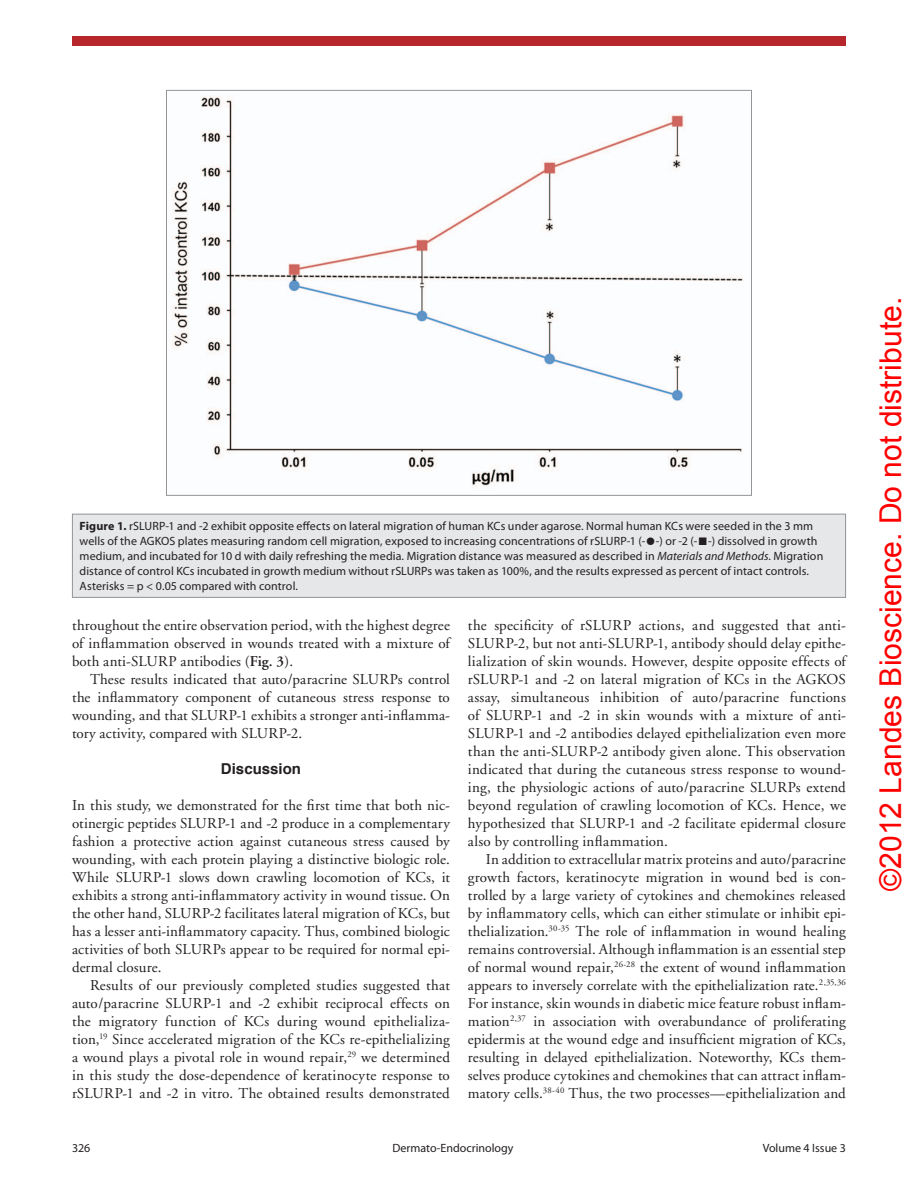
<style>
.page{position:relative;width:918px;height:1188px;background:#fff}
.page>*{position:absolute;margin:0;border:0;box-sizing:border-box;transform-origin:0 0}
.t1{font:30.15px "Arial";color:#f00}
.t2{font:15px/18px "Adobe Garamond";letter-spacing:.01em;color:#231f20;text-align:justify}
.t3{font:700 15px "Helvetica";color:#231f20}
.t4{font:12px/15px "Myriad Pro";letter-spacing:.005em;color:#231f20}
.s1{font-weight:700}
.s2{font-style:italic}
.s3{font-weight:600}
</style>
<div class="page">
<div style="left:72px;top:36px;width:774px;height:10px;background:#b7262b"></div>
<img style="left:172px;top:96px;width:571px;height:393px">
<div style="left:72px;top:514px;width:774px;height:83px;background:#e6e7e9"></div>
<div style="left:72px;top:514px;width:774px;height:84px;border:1px solid #939598"></div>
<p class="t4" style="left:80px;top:519px;width:745px"><span class="s1">Figure 1.</span> rSLURP -1 and -2 exhibit opposite effects on lateral migration of human KCs under agarose. Normal human KCs were seeded in the 3 mm wells of the AGKOS plates measuring random cell migration, exposed to increasing concentrations of rSLURP -1 (-●-) or -2 (-■-) dissolved in growth medium, and incubated for 10 d with daily refreshing the media. Migration distance was measured as described in <span class="s2">Materials and Methods</span>. Migration distance of control KCs incubated in growth medium without rSLURP s was taken as 100%, and the results expressed as percent of intact controls.<br>Asterisks = p &lt; 0.05 compared with control.</p>
<p class="t2" style="left:72px;top:617px;width:379px">throughout the entire observation period, with the highest degree of inflammation observed in wounds treated with a mixture of both anti-SLURP antibodies (<span class="s3">Fig. 3</span>).</p>
<p class="t2" style="left:72px;top:671px;width:379px;text-indent:18px">These results indicated that auto/paracrine SLURPs control the inflammatory component of cutaneous stress response to wounding, and that SLURP-1 exhibits a stronger anti-inflamma&shy;tory activity, compared with SLURP-2.</p>
<p class="t3" style="left:221px;top:757px;width:82px">Discussion</p>
<p class="t2" style="left:72px;top:797px;width:379px">In this study, we demonstrated for the first time that both nic&shy;otinergic peptides SLURP-1 and -2 produce in a complementary fashion a protective action against cutaneous stress caused by wounding, with each protein playing a distinctive biologic role.<br>While SLURP-1 slows down crawling locomotion of KCs, it exhibits a strong anti-inflammatory activity in wound tissue. On the other hand, SLURP-2 facilitates lateral migration of KCs, but has a lesser anti-inflammatory capacity. Thus, combined biologic activities of both SLURPs appear to be required for normal epi&shy;dermal closure.</p>
<p class="t2" style="left:72px;top:977px;width:379px;text-indent:18px">Results of our previously completed studies suggested that auto/paracrine SLURP-1 and -2 exhibit reciprocal effects on the migratory function of KCs during wound epithelializa&shy;tion,<sup>19</sup> Since accelerated migration of the KCs re-epithelializing a wound plays a pivotal role in wound repair,<sup>29</sup> we determined in this study the dose-dependence of keratinocyte response to rSLURP-1 and -2 in vitro. The obtained results demonstrated</p>
<p class="t2" style="left:468px;top:617px;width:380px">the specificity of rSLURP actions, and suggested that anti-SLURP-2, but not anti-SLURP-1, antibody should delay epithe&shy;lialization of skin wounds. However, despite opposite effects of rSLURP-1 and -2 on lateral migration of KCs in the AGKOS assay, simultaneous inhibition of auto/paracrine functions of SLURP-1 and -2 in skin wounds with a mixture of anti-SLURP-1 and -2 antibodies delayed epithelialization even more than the anti-SLURP-2 antibody given alone. This observation indicated that during the cutaneous stress response to wound&shy;ing, the physiologic actions of auto/paracrine SLURPs extend beyond regulation of crawling locomotion of KCs. Hence, we hypothesized that SLURP-1 and -2 facilitate epidermal closure also by controlling inflammation.</p>
<p class="t2" style="left:468px;top:851px;width:380px;text-indent:18px">In addition to extracellular matrix proteins and auto/paracrine growth factors, keratinocyte migration in wound bed is con&shy;trolled by a large variety of cytokines and chemokines released by inflammatory cells, which can either stimulate or inhibit epi&shy;thelialization.<sup>30-35</sup> The role of inflammation in wound healing remains controversial. Although inflammation is an essential step of normal wound repair,<sup>26-28</sup> the extent of wound inflammation appears to inversely correlate with the epithelialization rate.<sup>2,35,36<br></sup>For instance, skin wounds in diabetic mice feature robust inflam&shy;mation<sup>2,37</sup> in association with overabundance of proliferating epidermis at the wound edge and insufficient migration of KCs, resulting in delayed epithelialization. Noteworthy, KCs them&shy;selves produce cytokines and chemokines that can attract inflam&shy;matory cells.<sup>38-40</sup> Thus, the two processes—epithelialization and</p>
<p class="t4" style="left:72px;top:1140px;width:20px">326</p>
<p class="t4" style="left:392px;top:1140px;width:123px">Dermato-Endocrinology</p>
<p class="t4" style="left:763px;top:1140px;width:85px">Volume 4 Issue 3</p>
<h1 class="t1" style="left:871px;top:891px;width:595px;rotate:-90deg">©2012 Landes Bioscience. Do not distribute.</h1>
</div>
